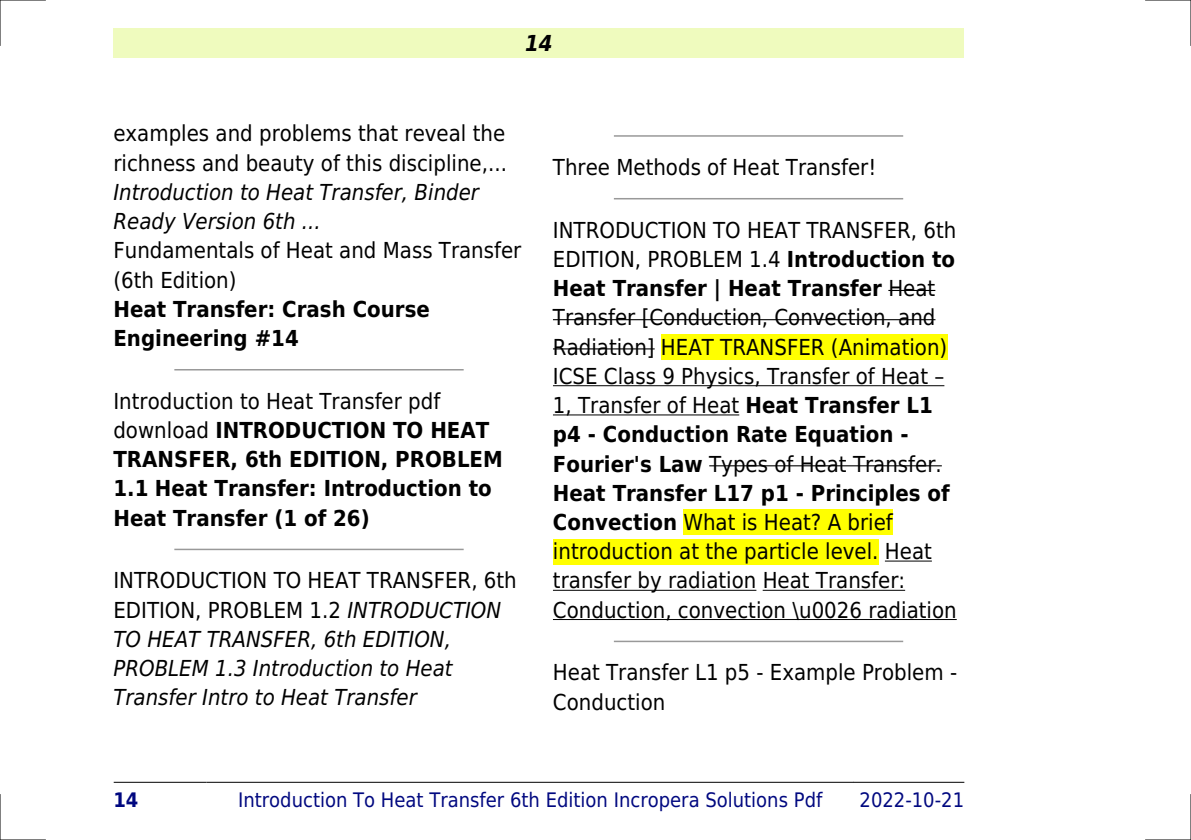
<style>
.page{position:relative;width:1191px;height:840px;background:#fff}
.page>*{position:absolute;margin:0;border:0;box-sizing:border-box;transform-origin:0 0}
.t1{font:22px/29.2px "DejaVu Sans Condensed";color:#000}
.t2{font:italic 22px/29.2px "DejaVu Sans Condensed";color:#000}
.t3{font:700 22px/29.2px "DejaVu Sans Condensed";color:#000}
.t4{font:italic 700 22px "DejaVu Sans Condensed";color:#000}
.t5{font:20px "DejaVu Sans Condensed";color:#000880}
.t6{font:700 20px "DejaVu Sans Condensed";color:#000880}
.s1{font-weight:400}
.s2{font-style:normal}
.s3{font-weight:700}
</style>
<div class="page">
<div style="left:113px;top:28px;width:851px;height:30px;background:#effbbe"></div>
<hr style="left:114px;top:781px;width:93px;height:1px;background:#000">
<hr style="left:207px;top:781px;width:646px;height:1px;background:#000">
<hr style="left:854px;top:781px;width:110px;height:1px;background:#000">
<hr style="left:175px;top:369px;width:288px;height:1px;background:#999">
<hr style="left:175px;top:548px;width:288px;height:2px;background:#999">
<hr style="left:614px;top:135px;width:288px;height:2px;background:#999">
<hr style="left:614px;top:198px;width:288px;height:1px;background:#999">
<hr style="left:888px;top:290px;width:47px;height:1px;background:#000">
<hr style="left:553px;top:319px;width:382px;height:1px;background:#000">
<hr style="left:553px;top:348px;width:101px;height:1px;background:#000">
<div style="left:661px;top:334px;width:286px;height:25px;background:#ff0"></div>
<hr style="left:553px;top:385px;width:391px;height:1px;background:#000">
<hr style="left:553px;top:414px;width:186px;height:1px;background:#000">
<hr style="left:709px;top:465px;width:233px;height:1px;background:#000">
<div style="left:683px;top:509px;width:210px;height:26px;background:#ff0"></div>
<div style="left:553px;top:538px;width:325px;height:26px;background:#ff0"></div>
<hr style="left:885px;top:560px;width:47px;height:1px;background:#000">
<hr style="left:553px;top:589px;width:203px;height:1px;background:#000">
<hr style="left:762px;top:589px;width:143px;height:1px;background:#000">
<hr style="left:553px;top:618px;width:403px;height:1px;background:#000">
<hr style="left:614px;top:640px;width:288px;height:1px;background:#999">
<hr style="left:0;top:0;width:45px;height:1px;background:#000">
<hr style="left:1145px;top:0;width:46px;height:1px;background:#000">
<hr style="left:0;top:839px;width:45px;height:1px;background:#000">
<hr style="left:1145px;top:839px;width:46px;height:1px;background:#000">
<hr style="left:0;top:0;width:1px;height:45px;background:#000">
<hr style="left:0;top:794px;width:1px;height:45px;background:#000">
<hr style="left:1190px;top:0;width:1px;height:45px;background:#000">
<hr style="left:1190px;top:794px;width:1px;height:45px;background:#000">
<p class="t4" style="left:525px;top:30px;width:29px">14</p>
<p class="t1" style="left:113px;top:119px;width:395px">examples and problems that reveal the richness and beauty of this discipline,...</p>
<p class="t2" style="left:113px;top:177px;width:367px">Introduction to Heat Transfer, Binder<br>Ready Version 6th ...</p>
<p class="t1" style="left:113px;top:236px;width:409px">Fundamentals of Heat and Mass Transfer (6th Edition)</p>
<p class="t3" style="left:113px;top:294px;width:318px">Heat Transfer: Crash Course<br>Engineering #14</p>
<p class="t3" style="left:113px;top:386px;width:391px"><span class="s1">Introduction to Heat Transfer pdf download</span> INTRODUCTION TO HEAT<br>TRANSFER, 6th EDITION, PROBLEM<br>1.1 Heat Transfer: Introduction to<br>Heat Transfer (1 of 26)</p>
<p class="t2" style="left:113px;top:566px;width:405px"><span class="s2">INTRODUCTION TO HEAT TRANSFER, 6th EDITION, PROBLEM 1.2</span> INTRODUCTION TO HEAT TRANSFER, 6th EDITION, PROBLEM 1.3 Introduction to Heat Transfer Intro to Heat Transfer</p>
<p class="t1" style="left:553px;top:153px;width:325px">Three Methods of Heat Transfer!</p>
<p class="t1" style="left:553px;top:215px;width:405px">INTRODUCTION TO HEAT TRANSFER, 6th EDITION, PROBLEM 1.4 <span class="s3">Introduction to Heat Transfer | Heat Transfer</span> Heat Transfer [Conduction, Convection, and Radiation] HEAT TRANSFER (Animation)<br>ICSE Class 9 Physics, Transfer of Heat<br>1, Transfer of Heat <span class="s3">Heat Transfer L1 p4 - Conduction Rate Equation - Fourier's Law</span> Types of Heat Transfer.<br><span class="s3">Heat Transfer L17 p1 - Principles of Convection</span> What is Heat? A brief introduction at the particle level. Heat transfer by radiation Heat Transfer:<br>Conduction, convection \u0026 radiation</p>
<p class="t1" style="left:553px;top:657px;width:406px">Heat Transfer L1 p5 - Example Problem -<br>Conduction</p>
<p class="t6" style="left:113px;top:787px;width:27px">14</p>
<p class="t5" style="left:238px;top:787px;width:586px">Introduction To Heat Transfer 6th Edition Incropera Solutions Pdf</p>
<p class="t5" style="left:859px;top:787px;width:106px">2022-10-21</p>
</div>
